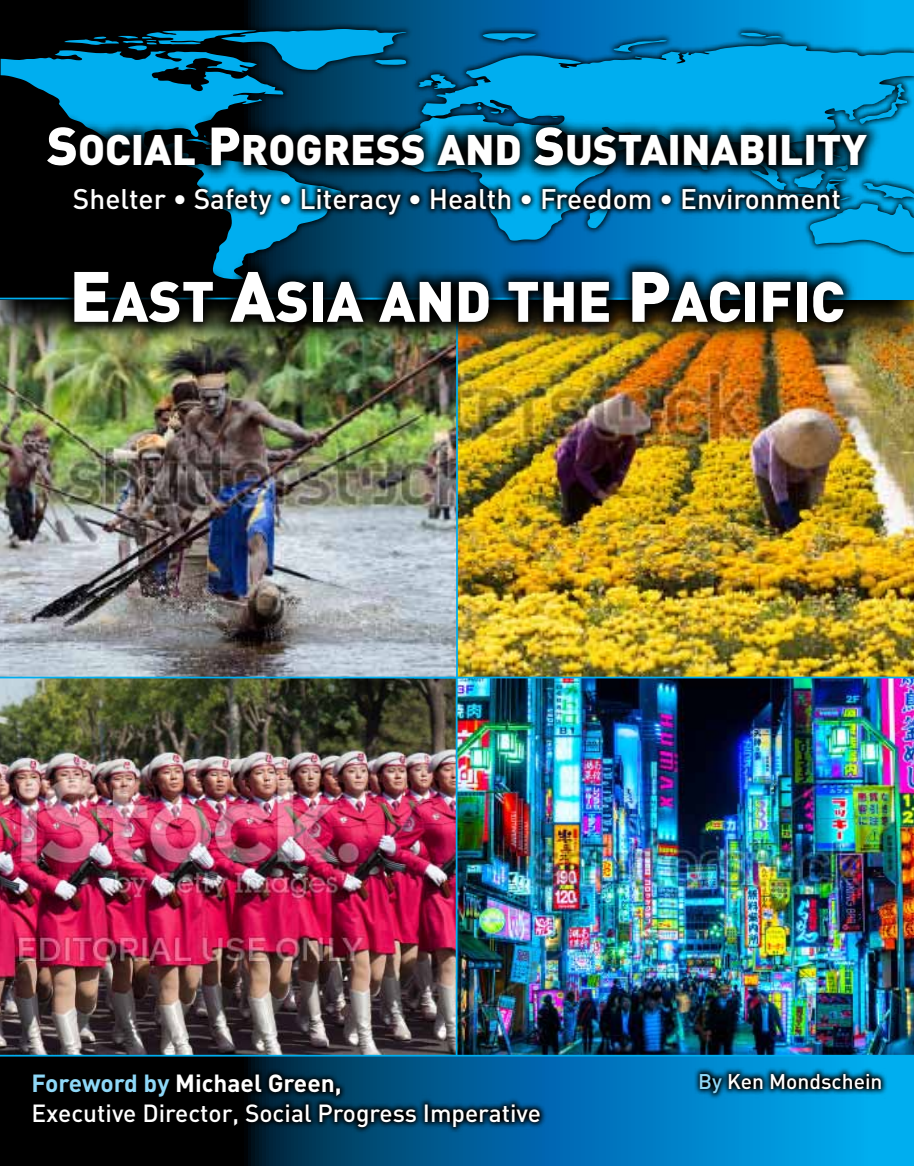
<style>
.page{position:relative;width:914px;height:1166px;background:#fff}
.page>*{position:absolute;margin:0;border:0;box-sizing:border-box;transform-origin:0 0}
.t1{font:56px "DIN Black SC800";color:#fff}
.t2{font:42.18px "DIN Black SC800";color:#fff}
.t3{font:500 28px "DIN";color:#fff}
.t4{font:500 24.5px/29.4px "DIN";color:#fff}
.t5{font:500 21px "DIN";color:#fff}
.s1{font-size:52.68px}
.s2{font-size:70px}
.s3{font-weight:700;color:#8ed8f8}
.s4{font-weight:700}
.s5{color:#8ed8f8}
</style>
<div class="page">
<img style="left:0;top:678px;width:455px;height:376px">
<img style="left:455px;top:678px;width:459px;height:376px">
<img style="left:458px;top:349px;width:456px;height:329px">
<img style="left:0;top:349px;width:458px;height:329px">
<img style="left:0;top:299px;width:914px;height:50px">
<svg style="left:0;top:0;width:914px;height:298px;background:#00517c"></svg>
<svg style="left:0;top:1056px;width:914px;height:110px;background:#006093"></svg>
<svg style="left:0;top:22px;width:914px;height:264px;background:#004d75"></svg>
<svg style="left:1px;top:29px;width:913px;height:250px;background:#006e9d"></svg>
<hr style="left:0;top:298px;width:914px;height:1px;background:#00aeef">
<hr style="left:0;top:1054px;width:914px;height:2px;background:#00aeef">
<svg style="left:33px;top:112px;width:848px;height:68px;background:#00384f"></svg>
<svg style="left:67px;top:181px;width:779px;height:40px;background:#004362"></svg>
<svg style="left:26px;top:1067px;width:521px;height:67px;background:#001f33"></svg>
<svg style="left:693px;top:1067px;width:195px;height:33px;background:#005c84"></svg>
<svg style="left:59px;top:256px;width:798px;height:82px;background:#112a30"></svg>
<h2 class="t2" style="left:47px;top:122px;width:821px"><span class="s1">S</span>OCIAL <span class="s1">P</span>ROGRESS AND <span class="s1">S</span>USTAINABILITY</h2>
<p class="t3" style="left:73px;top:181px;width:769px">Shelter • Safety • Literacy • Health • Freedom • Environment</p>
<h1 class="t1" style="left:69px;top:264px;width:776px"><span class="s2">E</span>AST <span class="s2">A</span>SIA AND THE <span class="s2">P</span>ACIFIC</h1>
<p class="t4" style="left:32px;top:1068px;width:511px"><span class="s3">Foreword by</span> <span class="s4">Michael Green,<br></span>Executive Director, Social Progress Imperative</p>
<p class="t5" style="left:698px;top:1068px;width:186px"><span class="s5">By</span> Ken Mondschein</p>
</div>
